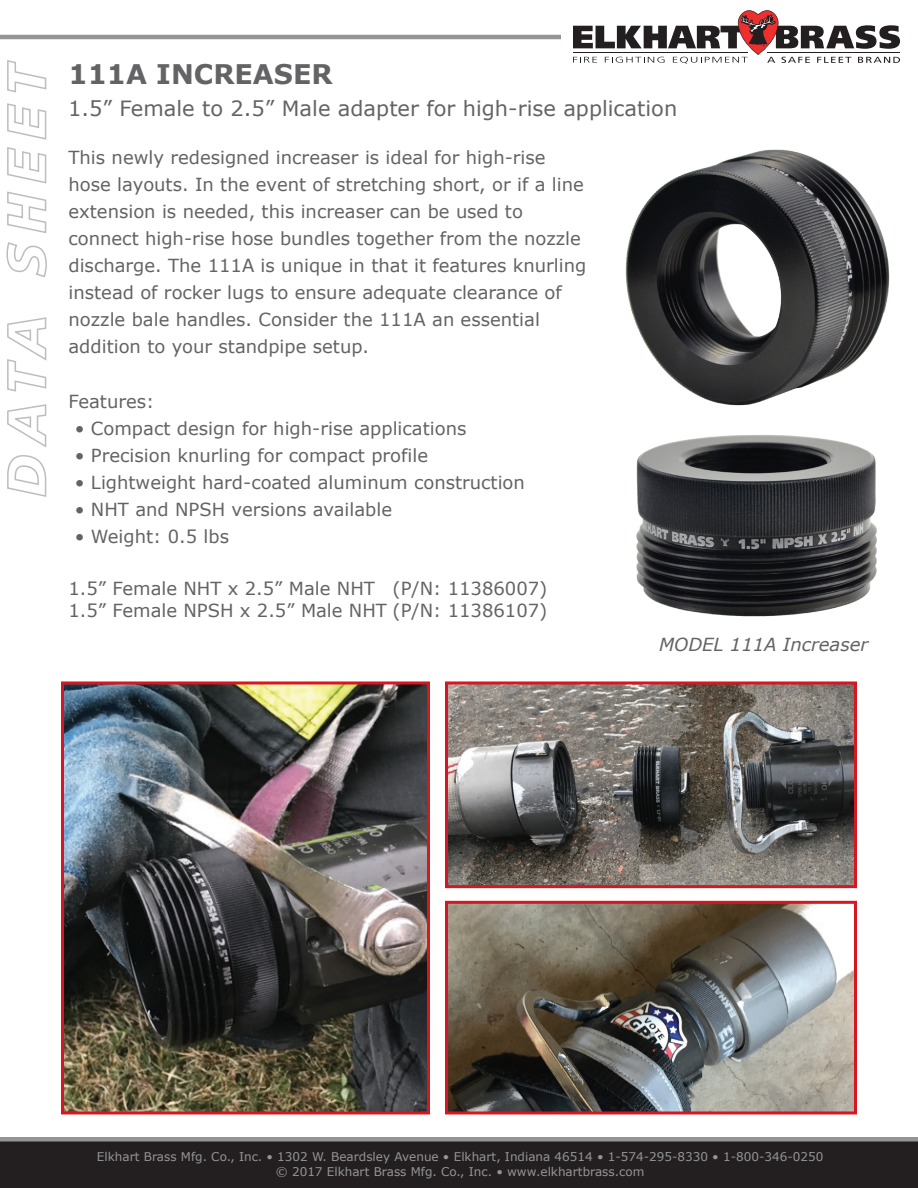
<style>
.page{position:relative;width:918px;height:1188px;background:#fff}
.page>*{position:absolute;margin:0;border:0;box-sizing:border-box;transform-origin:0 0}
.t1{font:700 27px "Verdana";color:#636366}
.t2{font:21px "Verdana";color:#636366}
.t3{font:18px/27px "Verdana";color:#636366}
.t4{font:italic 18px "Verdana";color:#636366}
.t5{font:12px/14.4px "Verdana";color:#939598;text-align:center}
</style>
<div class="page">
<div style="left:0;top:1140px;width:918px;height:48px;background:#231f20"></div>
<div style="left:0;top:1137px;width:918px;height:5px;background:#939598"></div>
<hr style="left:0;top:35px;width:561px;height:4px;background:#939598">
<svg style="left:7px;top:455px;width:40px;height:42px"></svg>
<svg style="left:7px;top:404px;width:40px;height:44px"></svg>
<svg style="left:7px;top:317px;width:40px;height:75px"></svg>
<svg style="left:6px;top:242px;width:41px;height:36px"></svg>
<svg style="left:7px;top:191px;width:40px;height:42px"></svg>
<svg style="left:7px;top:103px;width:40px;height:81px"></svg>
<svg style="left:7px;top:60px;width:40px;height:33px"></svg>
<svg style="left:573px;top:10px;width:327px;height:54px"></svg>
<img style="left:625px;top:149px;width:265px;height:257px">
<img style="left:636px;top:435px;width:241px;height:182px">
<img style="left:65px;top:685px;width:361px;height:425px">
<div style="left:61px;top:681px;width:369px;height:433px;border:3px solid #d7171f"></div>
<img style="left:449px;top:685px;width:404px;height:199px">
<div style="left:445px;top:681px;width:412px;height:207px;border:3px solid #d7171f"></div>
<img style="left:449px;top:905px;width:404px;height:205px">
<div style="left:445px;top:901px;width:412px;height:213px;border:3px solid #d7171f"></div>
<h1 class="t1" style="left:68px;top:55px;width:266px">111A INCREASER</h1>
<p class="t2" style="left:68px;top:94px;width:611px">1.5” Female to 2.5” Male adapter for high-rise application</p>
<p class="t3" style="left:68px;top:144px;width:519px">This newly redesigned increaser is ideal for high-rise hose layouts. In the event of stretching short, or if a line extension is needed, this increaser can be used to connect high-rise hose bundles together from the nozzle discharge. The 111A is unique in that it features knurling instead of rocker lugs to ensure adequate clearance of nozzle bale handles. Consider the 111A an essential addition to your standpipe setup.</p>
<p class="t3" style="left:68px;top:387px;width:87px">Features:</p>
<p class="t3" style="left:75px;top:414px;width:393px">• Compact design for high-rise applications</p>
<p class="t3" style="left:75px;top:441px;width:355px">• Precision knurling for compact profile</p>
<p class="t3" style="left:75px;top:468px;width:452px">• Lightweight hard-coated aluminum construction</p>
<p class="t3" style="left:75px;top:495px;width:319px">• NHT and NPSH versions available</p>
<p class="t3" style="left:75px;top:522px;width:156px">• Weight: 0.5 lbs</p>
<p class="t3" style="left:68px;top:578px;width:480px;line-height:21.6px">1.5” Female NHT x 2.5” Male NHT (P/N: 11386007)<br>1.5” Female NPSH x 2.5” Male NHT (P/N: 11386107)</p>
<p class="t4" style="left:659px;top:632px;width:211px">MODEL 111A Increaser</p>
<p class="t5" style="left:97px;top:1149px;width:728px">Elkhart Brass Mfg. Co., Inc. • 1302 W. Beardsley Avenue • Elkhart, Indiana 46514 • 1-574-295-8330 • 1-800-346-0250 © 2017 Elkhart Brass Mfg. Co., Inc. • www.elkhartbrass.com</p>
</div>
